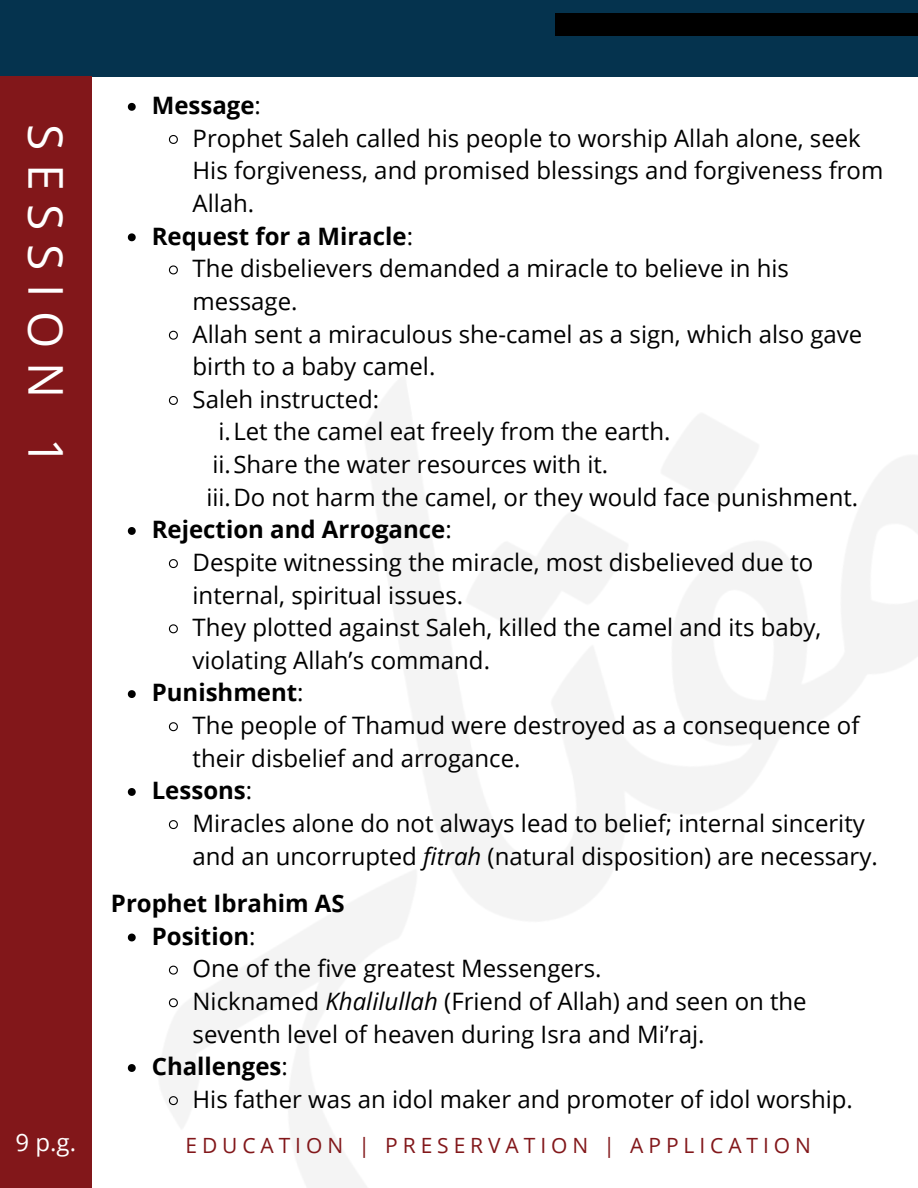
<style>
.page{position:relative;width:918px;height:1188px;background:#fff}
.page>*{position:absolute;margin:0;border:0;box-sizing:border-box;transform-origin:0 0}
.t1{font:48px "Open Sans";letter-spacing:.285em;color:#fff}
.t2{font:24px/32.7px "Open Sans";color:#000}
.t3{font:700 24px "Open Sans";color:#000}
.t4{font:24px "Open Sans";color:#fff}
.t5{font:21px "Open Sans";letter-spacing:.235em;color:#82171a}
.s1{font-weight:400}
.s2{font-style:italic}
</style>
<div class="page">
<div style="left:0;top:0;width:918px;height:77px;background:#05334e"></div>
<div style="left:555px;top:13px;width:363px;height:23px;background:#000"></div>
<div style="left:0;top:77px;width:92px;height:1111px;background:#82171a"></div>
<svg style="left:128px;top:103px;width:8px;height:8px"></svg>
<svg style="left:168px;top:135px;width:10px;height:9px"></svg>
<svg style="left:128px;top:233px;width:8px;height:8px"></svg>
<svg style="left:168px;top:265px;width:10px;height:10px"></svg>
<svg style="left:168px;top:330px;width:10px;height:10px"></svg>
<svg style="left:168px;top:395px;width:10px;height:10px"></svg>
<svg style="left:128px;top:527px;width:8px;height:8px"></svg>
<svg style="left:168px;top:559px;width:10px;height:10px"></svg>
<svg style="left:168px;top:624px;width:10px;height:10px"></svg>
<svg style="left:128px;top:690px;width:8px;height:8px"></svg>
<svg style="left:168px;top:722px;width:10px;height:10px"></svg>
<svg style="left:128px;top:788px;width:8px;height:8px"></svg>
<svg style="left:168px;top:820px;width:10px;height:10px"></svg>
<svg style="left:128px;top:934px;width:8px;height:7px"></svg>
<svg style="left:168px;top:965px;width:10px;height:10px"></svg>
<svg style="left:168px;top:998px;width:10px;height:10px"></svg>
<svg style="left:128px;top:1064px;width:8px;height:8px"></svg>
<svg style="left:168px;top:1095px;width:11px;height:11px"></svg>
<h3 class="t1" style="left:80px;top:124px;width:343px;rotate:90deg">SESSION 1</h3>
<h1 class="t4" style="left:16px;top:1126px;width:62px">9 p.g.</h1>
<p class="t3" style="left:152px;top:89px;width:111px">Message<span class="s1">:</span></p>
<p class="t2" style="left:193px;top:121px;width:692px">Prophet Saleh called his people to worship Allah alone, seek<br>His forgiveness, and promised blessings and forgiveness from<br>Allah.</p>
<p class="t3" style="left:152px;top:219px;width:263px">Request for a Miracle<span class="s1">:</span></p>
<p class="t2" style="left:193px;top:252px;width:598px">The disbelievers demanded a miracle to believe in his message.</p>
<p class="t2" style="left:193px;top:317px;width:671px">Allah sent a miraculous she-camel as a sign, which also gave birth to a baby camel.</p>
<p class="t2" style="left:193px;top:382px;width:188px">Saleh instructed:</p>
<p class="t2" style="left:218px;top:415px;width:454px">i.Let the camel eat freely from the earth.</p>
<p class="t2" style="left:212px;top:447px;width:397px">ii.Share the water resources with it.</p>
<p class="t2" style="left:206px;top:480px;width:653px">iii.Do not harm the camel, or they would face punishment.</p>
<p class="t3" style="left:152px;top:513px;width:302px">Rejection and Arrogance<span class="s1">:</span></p>
<p class="t2" style="left:193px;top:545px;width:622px">Despite witnessing the miracle, most disbelieved due to internal, spiritual issues.</p>
<p class="t2" style="left:193px;top:610px;width:630px">They plotted against Saleh, killed the camel and its baby, violating Allah’s command.</p>
<p class="t3" style="left:152px;top:676px;width:153px">Punishment<span class="s1">:</span></p>
<p class="t2" style="left:193px;top:708px;width:668px">The people of Thamud were destroyed as a consequence of their disbelief and arrogance.</p>
<p class="t3" style="left:152px;top:774px;width:102px">Lessons<span class="s1">:</span></p>
<p class="t2" style="left:193px;top:806px;width:687px">Miracles alone do not always lead to belief; internal sincerity and an uncorrupted <span class="s2">fitrah</span> (natural disposition) are necessary.</p>
<h2 class="t3" style="left:111px;top:887px;width:235px">Prophet Ibrahim AS</h2>
<p class="t3" style="left:152px;top:919px;width:105px">Position<span class="s1">:</span></p>
<p class="t2" style="left:193px;top:952px;width:411px">One of the five greatest Messengers.</p>
<p class="t2" style="left:193px;top:984px;width:616px">Nicknamed <span class="s2">Khalilullah</span> (Friend of Allah) and seen on the seventh level of heaven during Isra and Mi’raj.</p>
<p class="t3" style="left:152px;top:1050px;width:138px">Challenges<span class="s1">:</span></p>
<p class="t2" style="left:193px;top:1082px;width:662px">His father was an idol maker and promoter of idol worship.</p>
<p class="t5" style="left:185px;top:1130px;width:627px">EDUCATION | PRESERVATION | APPLICATION</p>
</div>
